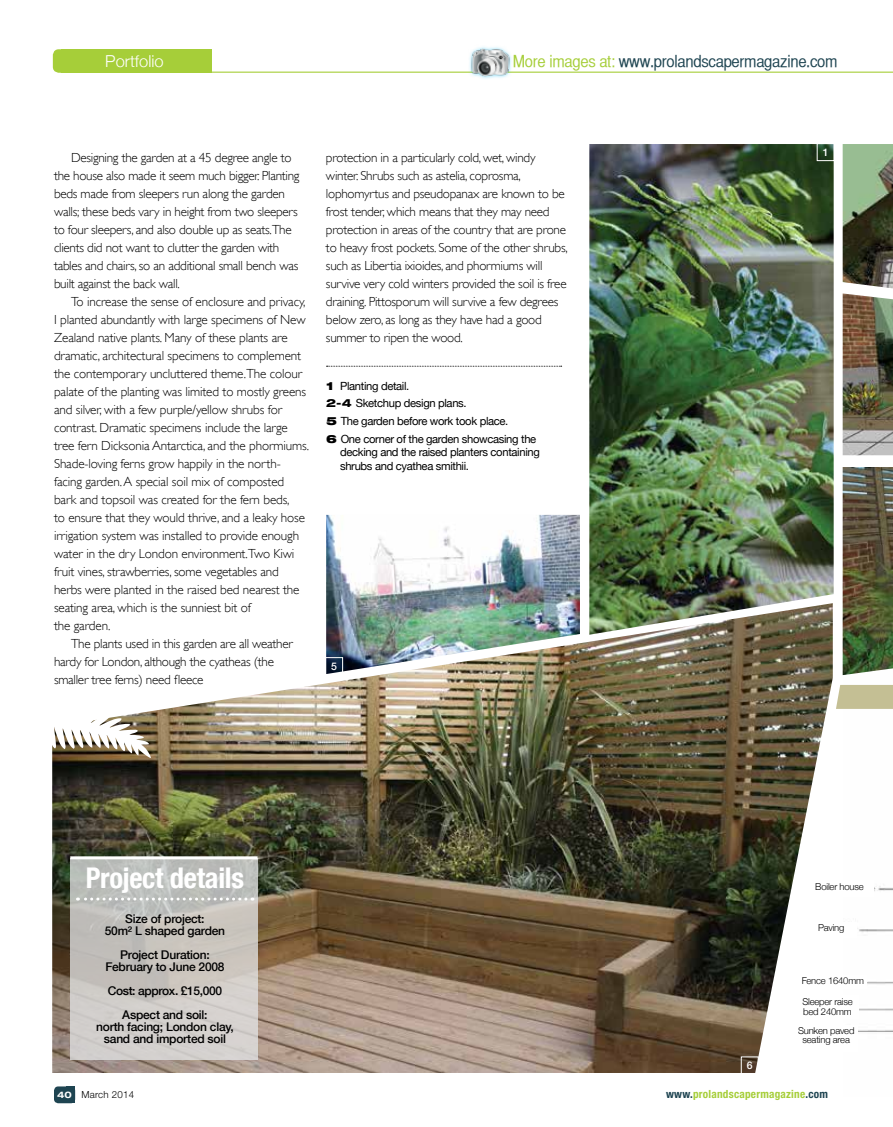
<style>
.page{position:relative;width:893px;height:1127px;background:#fff}
.page>*{position:absolute;margin:0;border:0;box-sizing:border-box;transform-origin:0 0}
.t1{font:700 condensed 28.5px "Helvetica Neue";letter-spacing:-.01em;color:#fff}
.t2{font:16.5px "Helvetica CY Plain";letter-spacing:-.015em;color:#1e4451;scale:1.1 1}
.t3{font:300 16.5px "Helvetica Neue";color:#fff}
.t4{font:300 13.2px/18px "Gill Sans";letter-spacing:-.02em;color:#000}
.t5{font:500 12px/12px "Helvetica Neue";letter-spacing:-.02em;color:#000;text-align:center}
.t6{font:11.25px/17.7px "Helvetica Neue";letter-spacing:-.03em;color:#000}
.t7{font:700 condensed 11.25px "Helvetica Neue LT Std";letter-spacing:.02em;color:#a6ce39}
.t8{font:500 10.5px "Helvetica Neue LT Std";color:#fff}
.t9{font:300 9.75px "Helvetica Neue LT Std";letter-spacing:.02em;color:#000}
.t10{font:300 9.45px/10.5px "Helvetica Neue";letter-spacing:-.02em;color:#000}
.s1{color:#a6ce39}
.s2{font-family:"Helvetica Neue LT Std";font-weight:900;font-stretch:expanded}
.s3{font-family:"Helvetica Neue LT Std";font-weight:800;font-stretch:expanded}
.s4{font-weight:700;font-stretch:expanded;font-size:9px;color:#fff}
.s5{color:#1e4451}
</style>
<div class="page">
<hr style="left:61px;top:72px;width:832px;height:1px;background:#a6ce39">
<div style="left:53px;top:49px;width:29px;height:24px;background:#a6ce39;border-radius:6px"></div>
<div style="left:78px;top:49px;width:134px;height:23px;background:#a6ce39"></div>
<div style="left:468px;top:45px;width:45px;height:35px;background:#00b7f1;opacity:.6"></div>
<img style="left:468px;top:48px;width:45px;height:28px">
<img style="left:52px;top:735px;width:770px;height:338px">
<img style="left:151px;top:467px;width:692px;height:268px">
<img style="left:589px;top:144px;width:245px;height:491px">
<img style="left:843px;top:144px;width:50px;height:144px">
<img style="left:843px;top:293px;width:50px;height:162px">
<div style="left:54px;top:1086px;width:21px;height:17px;background:#1e4451;border-radius:4px"></div>
<svg style="left:52px;top:711px;width:99px;height:47px"></svg>
<svg style="left:70px;top:859px;width:188px;height:200px;background:#c8c5c1"></svg>
<svg style="left:77px;top:897px;width:169px;height:3px"></svg>
<hr style="left:70px;top:856px;width:188px;height:3px;background:#fff">
<img style="left:857px;top:886px;width:36px;height:146px">
<div style="left:806px;top:922px;width:51px;height:15px;background:#fff"></div>
<div style="left:805px;top:880px;width:69px;height:17px;background:#fff"></div>
<div style="left:797px;top:995px;width:61px;height:24px;background:#fff"></div>
<div style="left:799px;top:975px;width:68px;height:14px;background:#fff"></div>
<div style="left:795px;top:1025px;width:62px;height:26px;background:#fff"></div>
<svg style="left:836px;top:685px;width:57px;height:24px"></svg>
<img style="left:843px;top:467px;width:50px;height:208px">
<svg style="left:327px;top:366px;width:235px;height:1px"></svg>
<div style="left:817px;top:143px;width:17px;height:18px;border:1px solid #fff"></div>
<div style="left:741px;top:1056px;width:18px;height:18px;border:1px solid #fff"></div>
<img style="left:326px;top:515px;width:254px;height:159px">
<div style="left:325px;top:657px;width:18px;height:18px;border:1px solid #fff"></div>
<p class="t3" style="left:105px;top:48px;width:60px">Portfolio</p>
<p class="t2" style="left:513px;top:51px;width:297px"><span class="s1">More images at:</span> www.prolandscapermagazine.com</p>
<p class="t4" style="left:54px;top:149px;width:247px;text-indent:17px">Designing the garden at a 45 degree angle to the house also made it seem much bigger. Planting beds made from sleepers run along the garden walls; these beds vary in height from two sleepers to four sleepers, and also double up as seats.The clients did not want to clutter the garden with tables and chairs, so an additional small bench was built against the back wall.</p>
<p class="t4" style="left:54px;top:293px;width:257px;text-indent:17px">To increase the sense of enclosure and privacy, I planted abundantly with large specimens of New Zealand native plants. Many of these plants are dramatic, architectural specimens to complement the contemporary uncluttered theme.The colour palate of the planting was limited to mostly greens and silver, with a few purple/yellow shrubs for contrast. Dramatic specimens include the large tree fern Dicksonia Antarctica, and the phormiums.<br>Shade-loving ferns grow happily in the north&shy;facing garden. A special soil mix of composted bark and topsoil was created for the fern beds,<br>to ensure that they would thrive, and a leaky hose irrigation system was installed to provide enough water in the dry London environment.Two Kiwi fruit vines, strawberries, some vegetables and herbs were planted in the raised bed nearest the seating area, which is the sunniest bit of<br>the garden.</p>
<p class="t4" style="left:54px;top:634px;width:240px;text-indent:17px">The plants used in this garden are all weather hardy for London, although the cyatheas (the smaller tree ferns) need fleece</p>
<p class="t4" style="left:326px;top:148px;width:243px">protection in a particularly cold, wet, windy winter. Shrubs such as astelia, coprosma, lophomyrtus and pseudopanax are known to be frost tender, which means that they may need protection in areas of the country that are prone to heavy frost pockets. Some of the other shrubs, such as Libertia ixioides, and phormiums will survive very cold winters provided the soil is free draining. Pittosporum will survive a few degrees below zero, as long as they have had a good summer to ripen the wood.</p>
<p class="t6" style="left:326px;top:376px;width:212px"><span class="s2">1</span> Planting detail.<br><span class="s3">2-4</span> Sketchup design plans.<br><span class="s2">5</span> The garden before work took place.<br><span class="s2">6</span> One corner of the garden showcasing the</p>
<p class="t6" style="left:340px;top:445px;width:201px;line-height:13.5px">decking and the raised planters containing shrubs and cyathea smithii.</p>
<p class="t8" style="left:331px;top:660px;width:7px">5</p>
<h1 class="t1" style="left:86px;top:854px;width:160px">Project details</h1>
<p class="t5" style="left:105px;top:912px;width:122px">Size of project:<br>50m² L shaped garden</p>
<p class="t5" style="left:105px;top:948px;width:121px">Project Duration:<br>February to June 2008</p>
<p class="t5" style="left:108px;top:978px;width:116px;line-height:24px">Cost: approx. £15,000<br>Aspect and soil:</p>
<p class="t5" style="left:96px;top:1020px;width:139px">north facing; London clay, sand and imported soil</p>
<p class="t8" style="left:823px;top:146px;width:7px">1</p>
<p class="t8" style="left:747px;top:1059px;width:7px">6</p>
<p class="t10" style="left:815px;top:880px;width:50px">Boiler house</p>
<p class="t10" style="left:818px;top:922px;width:28px">Paving</p>
<p class="t10" style="left:802px;top:975px;width:64px">Fence 1640mm</p>
<p class="t10" style="left:802px;top:995px;width:52px">Sleeper raise bed 240mm</p>
<p class="t10" style="left:798px;top:1025px;width:58px;line-height:9px;text-align:center">Sunken paved seating area</p>
<p class="t9" style="left:57px;top:1089px;width:78px"><span class="s4">40</span> March 2014</p>
<p class="t7" style="left:666px;top:1087px;width:163px"><span class="s5">www.</span>prolandscapermagazine<span class="s5">.com</span></p>
</div>
